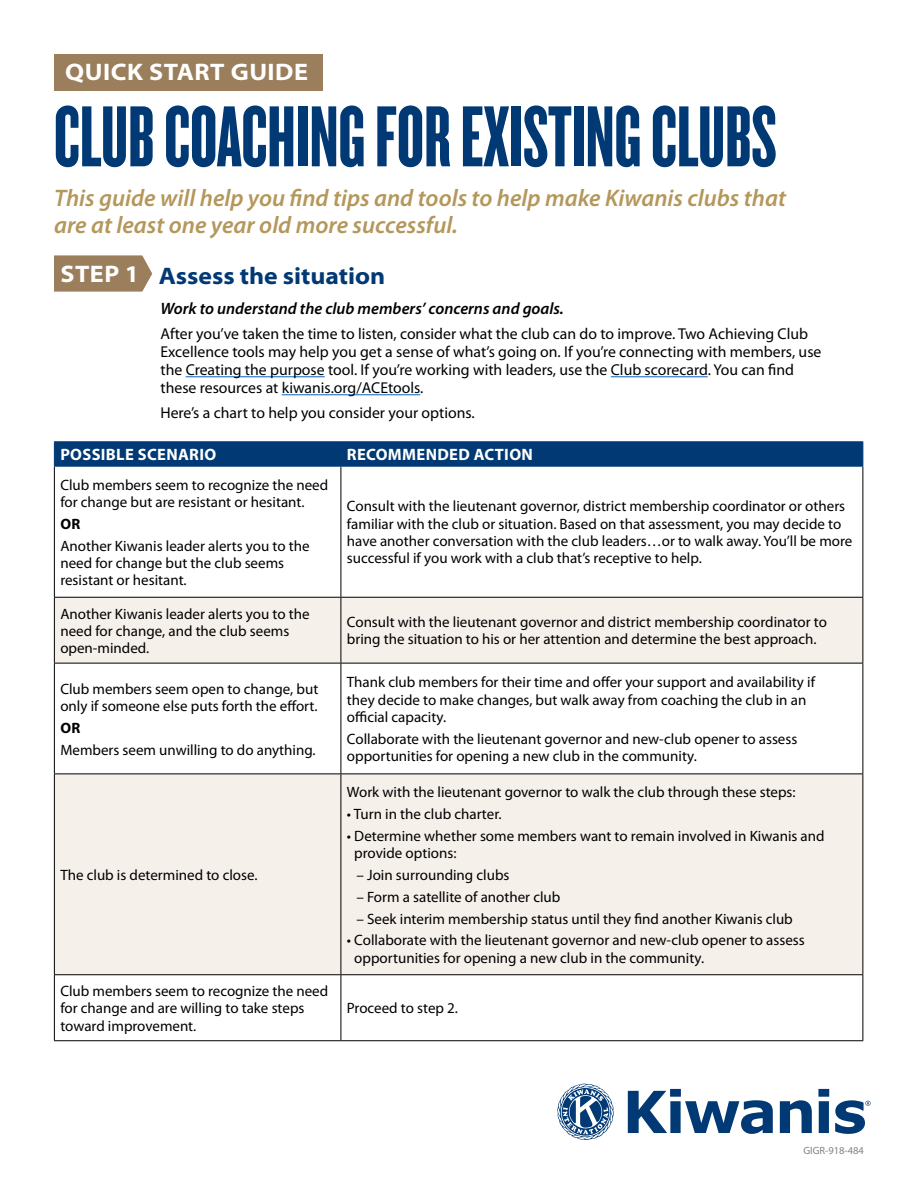
<style>
.page{position:relative;width:918px;height:1188px;background:#fff}
.page>*{position:absolute;margin:0;border:0;box-sizing:border-box;transform-origin:0 0}
.t1{font:90px "Knockout 67 Full Bantamwt";color:#003974}
.t2{font:italic 600 24px/27px "Myriad Pro";color:#b4975a}
.t3{font:700 semi-expanded 24px "Myriad Pro";color:#003974}
.t4{font:700 semi-expanded 24px "Myriad Pro";letter-spacing:.02em;color:#fff}
.t5{font:italic 600 16.5px "Myriad Pro";color:#000}
.t6{font:700 16.5px "Myriad Pro";letter-spacing:.02em;color:#fff}
.t7{font:15.75px/18px "Myriad Pro";color:#000}
.t8{font:15px/17.2px "Myriad Pro";color:#000}
.t9{font:700 15px "Myriad Pro";color:#000}
.t10{font:10.5px "Myriad Pro";color:#808285}
.s1{color:#fff}
</style>
<div class="page">
<svg style="left:628px;top:1089px;width:145px;height:45px"></svg>
<svg style="left:780px;top:1100px;width:32px;height:33px"></svg>
<svg style="left:818px;top:1089px;width:11px;height:44px"></svg>
<svg style="left:835px;top:1100px;width:36px;height:34px"></svg>
<svg style="left:557px;top:1083px;width:57px;height:57px"></svg>
<svg style="left:54px;top:255px;width:98px;height:37px;background:#a18666"></svg>
<hr style="left:186px;top:376px;width:139px;height:1px;background:#0563c1">
<hr style="left:611px;top:376px;width:97px;height:1px;background:#0563c1">
<hr style="left:282px;top:394px;width:138px;height:1px;background:#0563c1">
<div style="left:54px;top:54px;width:269px;height:36px;background:#9b7e5b"></div>
<svg style="left:55px;top:598px;width:807px;height:376px;fill:#f5f0ea"></svg>
<hr style="left:54px;top:467px;width:1px;height:130px;background:#000">
<hr style="left:341px;top:467px;width:1px;height:130px;background:#000">
<hr style="left:862px;top:467px;width:1px;height:130px;background:#000">
<hr style="left:54px;top:597px;width:287px;height:1px;background:#000">
<hr style="left:54px;top:598px;width:1px;height:65px;background:#000">
<hr style="left:341px;top:597px;width:522px;height:1px;background:#000">
<hr style="left:341px;top:598px;width:1px;height:65px;background:#000">
<hr style="left:862px;top:598px;width:1px;height:65px;background:#000">
<hr style="left:54px;top:663px;width:287px;height:1px;background:#000">
<hr style="left:54px;top:663px;width:1px;height:110px;background:#000">
<hr style="left:341px;top:663px;width:522px;height:1px;background:#000">
<hr style="left:341px;top:663px;width:1px;height:110px;background:#000">
<hr style="left:862px;top:663px;width:1px;height:110px;background:#000">
<hr style="left:54px;top:773px;width:287px;height:1px;background:#000">
<hr style="left:54px;top:774px;width:1px;height:200px;background:#000">
<hr style="left:341px;top:773px;width:522px;height:1px;background:#000">
<hr style="left:341px;top:774px;width:1px;height:200px;background:#000">
<hr style="left:862px;top:774px;width:1px;height:200px;background:#000">
<hr style="left:54px;top:974px;width:287px;height:1px;background:#000">
<hr style="left:54px;top:975px;width:1px;height:65px;background:#000">
<hr style="left:341px;top:974px;width:522px;height:1px;background:#000">
<hr style="left:341px;top:975px;width:1px;height:65px;background:#000">
<hr style="left:862px;top:975px;width:1px;height:65px;background:#000">
<hr style="left:54px;top:1040px;width:287px;height:1px;background:#000">
<hr style="left:341px;top:1040px;width:522px;height:1px;background:#000">
<hr style="left:54px;top:441px;width:287px;height:1px;background:#003974">
<hr style="left:341px;top:441px;width:522px;height:1px;background:#003974">
<div style="left:54px;top:442px;width:809px;height:24px;background:#003974"></div>
<hr style="left:54px;top:466px;width:287px;height:1px;background:#003974">
<hr style="left:341px;top:466px;width:522px;height:1px;background:#003974">
<h2 class="t4" style="left:65px;top:56px;width:244px">QUICK START GUIDE</h2>
<h1 class="t1" style="left:54px;top:84px;width:724px">CLUB COACHING FOR EXISTING CLUBS</h1>
<h2 class="t2" style="left:54px;top:184px;width:734px">This guide will help you find tips and tools to help make Kiwanis clubs that are at least one year old more successful.</h2>
<h2 class="t3" style="left:60px;top:260px;width:326px"><span class="s1">STEP 1</span> Assess the situation</h2>
<p class="t5" style="left:160px;top:298px;width:405px">Work to understand the club members’ concerns and goals.</p>
<p class="t7" style="left:160px;top:325px;width:662px">After you’ve taken the time to listen, consider what the club can do to improve. Two Achieving Club Excellence tools may help you get a sense of what’s going on. If you’re connecting with members, use the Creating the purpose tool. If you’re working with leaders, use the Club scorecard. You can find these resources at kiwanis.org/ACEtools.</p>
<p class="t7" style="left:160px;top:403px;width:316px">Here’s a chart to help you consider your options.</p>
<p class="t6" style="left:60px;top:444px;width:157px">POSSIBLE SCENARIO</p>
<p class="t6" style="left:347px;top:444px;width:188px">RECOMMENDED ACTION</p>
<p class="t8" style="left:60px;top:476px;width:269px">Club members seem to recognize the need for change but are resistant or hesitant.</p>
<p class="t9" style="left:61px;top:514px;width:21px">OR</p>
<p class="t8" style="left:60px;top:537px;width:251px">Another Kiwanis leader alerts you to the need for change but the club seems resistant or hesitant.</p>
<p class="t8" style="left:347px;top:498px;width:507px">Consult with the lieutenant governor, district membership coordinator or others familiar with the club or situation. Based on that assessment, you may decide to have another conversation with the club leaders…or to walk away. You’ll be more successful if you work with a club that’s receptive to help.</p>
<p class="t8" style="left:60px;top:605px;width:251px">Another Kiwanis leader alerts you to the need for change, and the club seems open-minded.</p>
<p class="t8" style="left:347px;top:613px;width:482px">Consult with the lieutenant governor and district membership coordinator to bring the situation to his or her attention and determine the best approach.</p>
<p class="t8" style="left:60px;top:680px;width:259px">Club members seem open to change, but only if someone else puts forth the effort.</p>
<p class="t9" style="left:61px;top:718px;width:21px">OR</p>
<p class="t8" style="left:60px;top:741px;width:257px">Members seem unwilling to do anything.</p>
<p class="t8" style="left:347px;top:673px;width:470px">Thank club members for their time and offer your support and availability if they decide to make changes, but walk away from coaching the club in an official capacity.</p>
<p class="t8" style="left:347px;top:730px;width:452px">Collaborate with the lieutenant governor and new-club opener to assess opportunities for opening a new club in the community.</p>
<p class="t8" style="left:60px;top:866px;width:199px">The club is determined to close.</p>
<p class="t8" style="left:60px;top:982px;width:269px">Club members seem to recognize the need for change and are willing to take steps toward improvement.</p>
<p class="t8" style="left:347px;top:783px;width:450px">Work with the lieutenant governor to walk the club through these steps:</p>
<p class="t8" style="left:347px;top:805px;width:156px">• Turn in the club charter.</p>
<p class="t8" style="left:354px;top:827px;width:472px;text-indent:-7px">• Determine whether some members want to remain involved in Kiwanis and provide options:</p>
<p class="t8" style="left:356px;top:866px;width:155px">– Join surrounding clubs</p>
<p class="t8" style="left:356px;top:888px;width:206px">– Form a satellite of another club</p>
<p class="t8" style="left:356px;top:910px;width:438px">– Seek interim membership status until they find another Kiwanis club</p>
<p class="t8" style="left:354px;top:932px;width:452px;text-indent:-7px">• Collaborate with the lieutenant governor and new-club opener to assess opportunities for opening a new club in the community.</p>
<p class="t8" style="left:347px;top:999px;width:113px">Proceed to step 2.</p>
<p class="t10" style="left:804px;top:1144px;width:62px">GIGR-918-484</p>
</div>
